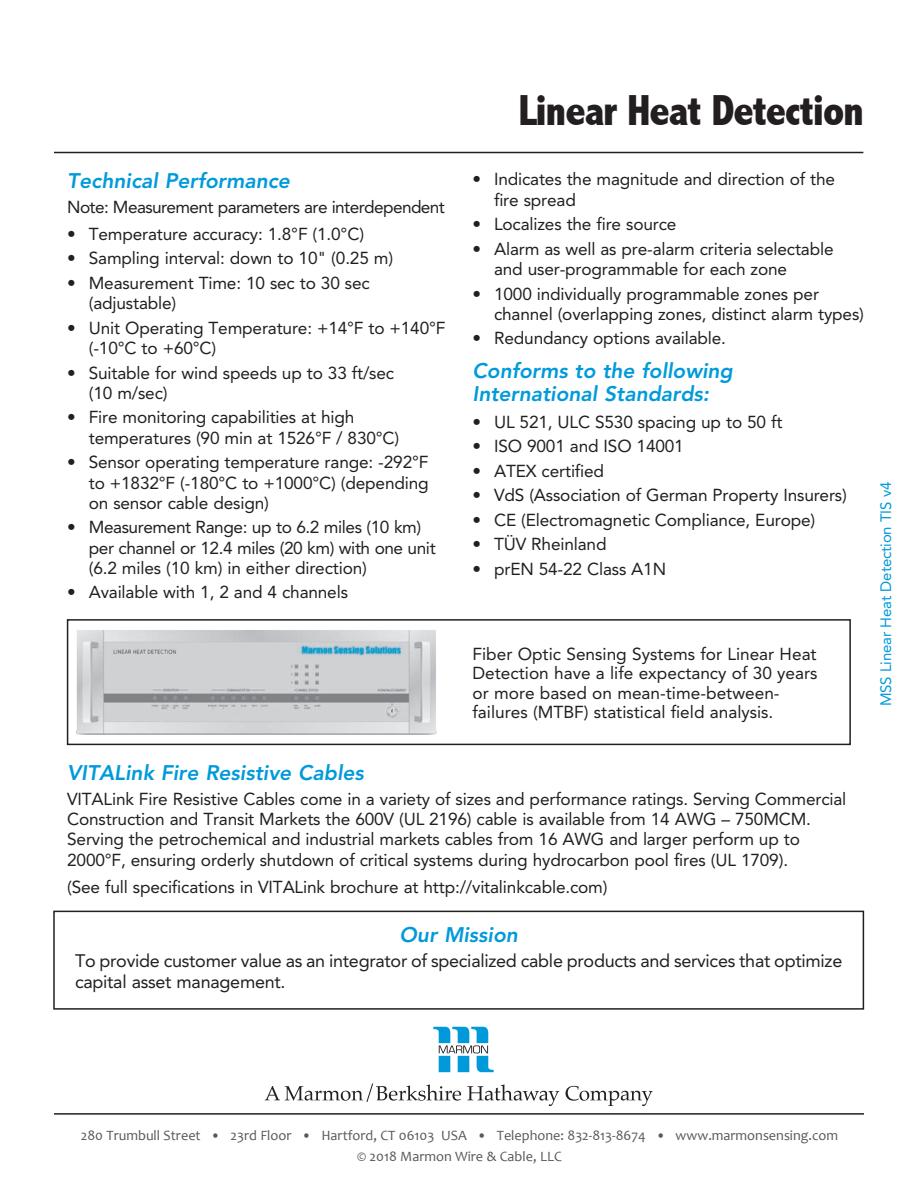
<style>
.page{position:relative;width:918px;height:1188px;background:#fff}
.page>*{position:absolute;margin:0;border:0;box-sizing:border-box;transform-origin:0 0}
.t1{font:800 condensed 43.5px "Abadi";letter-spacing:-.025em;color:#231f20}
.Subhead{font:italic 800 21px/22.5px "Avenir";color:#009ada}
.Body_text_avenir{font:18px/21px "Avenir";letter-spacing:-.015em;color:#231f20}
.Body_text_avenir-2{font:17.25px/20.2px "Avenir";letter-spacing:-.01em;color:#231f20}
.Body_text_avenir-3{font:17.25px "Avenir";letter-spacing:-.035em;color:#231f20}
.t2{font:15px "Avenir";letter-spacing:-.01em;color:#009ada}
.t3{font:14.25px/21.6px "Candara";color:#57585a;text-align:center}
</style>
<div class="page">
<hr style="left:54px;top:152px;width:809px;height:1px;background:#231f20">
<hr style="left:54px;top:1113px;width:810px;height:2px;background:#231f20">
<div style="left:53px;top:911px;width:811px;height:99px;border:2px solid #231f20"></div>
<img style="left:76px;top:630px;width:361px;height:105px">
<div style="left:67px;top:619px;width:784px;height:126px;border:2px solid #231f20"></div>
<svg style="left:433px;top:1027px;width:61px;height:45px"></svg>
<svg style="left:265px;top:1084px;width:196px;height:18px"></svg>
<svg style="left:467px;top:1084px;width:92px;height:22px"></svg>
<svg style="left:566px;top:1086px;width:87px;height:20px"></svg>
<h1 class="t1" style="left:518px;top:85px;width:347px">Linear Heat Detection</h1>
<p class="Subhead" style="left:67px;top:170px;width:224px">Technical Performance</p>
<p class="Body_text_avenir-3" style="left:67px;top:197px;width:379px">Note: Measurement parameters are interdependent</p>
<p class="Body_text_avenir-2" style="left:67px;top:224px;width:298px">• Temperature accuracy: 1.8°F (1.0°C)</p>
<p class="Body_text_avenir-2" style="left:67px;top:248px;width:328px">• Sampling interval: down to 10" (0.25 m)</p>
<p class="Body_text_avenir-2" style="left:89px;top:273px;width:283px;text-indent:-22px">• Measurement Time: 10 sec to 30 sec (adjustable)</p>
<p class="Body_text_avenir-2" style="left:89px;top:318px;width:358px;text-indent:-22px">• Unit Operating Temperature: +14°F to +140°F (-10°C to +60°C)</p>
<p class="Body_text_avenir-2" style="left:89px;top:363px;width:307px;text-indent:-22px">• Suitable for wind speeds up to 33 ft/sec (10 m/sec)</p>
<p class="Body_text_avenir-2" style="left:89px;top:407px;width:312px;text-indent:-22px">• Fire monitoring capabilities at high temperatures (90 min at 1526°F / 830°C)</p>
<p class="Body_text_avenir-2" style="left:89px;top:452px;width:341px;text-align:justify;text-indent:-22px">• Sensor operating temperature range: -292°F to +1832°F (-180°C to +1000°C) (depending on sensor cable design)</p>
<p class="Body_text_avenir-2" style="left:89px;top:517px;width:348px;text-indent:-22px">• Measurement Range: up to 6.2 miles (10 km) per channel or 12.4 miles (20 km) with one unit (6.2 miles (10 km) in either direction)</p>
<p class="Body_text_avenir-2" style="left:67px;top:582px;width:282px">• Available with 1, 2 and 4 channels</p>
<p class="Body_text_avenir-2" style="left:494px;top:169px;width:342px;text-indent:-22px">• Indicates the magnitude and direction of the fire spread</p>
<p class="Body_text_avenir-2" style="left:472px;top:214px;width:205px">• Localizes the fire source</p>
<p class="Body_text_avenir-2" style="left:494px;top:239px;width:341px;text-indent:-22px">• Alarm as well as pre-alarm criteria selectable and user-programmable for each zone</p>
<p class="Body_text_avenir-2" style="left:494px;top:284px;width:371px;text-indent:-22px">• 1000 individually programmable zones per channel (overlapping zones, distinct alarm types)</p>
<p class="Body_text_avenir-2" style="left:472px;top:328px;width:255px">• Redundancy options available.</p>
<p class="Subhead" style="left:472px;top:359px;width:262px">Conforms to the following<br>International Standards:</p>
<p class="Body_text_avenir-2" style="left:472px;top:411px;width:311px">• UL 521, ULC S530 spacing up to 50 ft</p>
<p class="Body_text_avenir-2" style="left:472px;top:436px;width:213px">• ISO 9001 and ISO 14001</p>
<p class="Body_text_avenir-2" style="left:472px;top:461px;width:133px">• ATEX certified</p>
<p class="Body_text_avenir-2" style="left:472px;top:485px;width:376px">• VdS (Association of German Property Insurers)</p>
<p class="Body_text_avenir-2" style="left:472px;top:510px;width:344px">• CE (Electromagnetic Compliance, Europe)</p>
<p class="Body_text_avenir-2" style="left:472px;top:534px;width:136px">• TÜV Rheinland</p>
<p class="Body_text_avenir-2" style="left:472px;top:559px;width:195px">• prEN 54-22 Class A1N</p>
<p class="Body_text_avenir-2" style="left:472px;top:644px;width:347px;line-height:19.5px">Fiber Optic Sensing Systems for Linear Heat Detection have a life expectancy of 30 years or more based on mean-time-between&shy;failures (MTBF) statistical field analysis.</p>
<p class="Subhead" style="left:67px;top:762px;width:298px">VITALink Fire Resistive Cables</p>
<p class="Body_text_avenir-2" style="left:67px;top:789px;width:781px">VITALink Fire Resistive Cables come in a variety of sizes and performance ratings. Serving Commercial Construction and Transit Markets the 600V (UL 2196) cable is available from 14 AWG – 750MCM.<br>Serving the petrochemical and industrial markets cables from 16 AWG and larger perform up to 2000°F, ensuring orderly shutdown of critical systems during hydrocarbon pool fires (UL 1709).</p>
<p class="Body_text_avenir-2" style="left:67px;top:877px;width:542px">(See full specifications in VITALink brochure at http://vitalinkcable.com)</p>
<p class="Subhead" style="left:399px;top:923px;width:120px">Our Mission</p>
<p class="Body_text_avenir" style="left:75px;top:950px;width:769px">To provide customer value as an integrator of specialized cable products and services that optimize capital asset management.</p>
<p class="t2" style="left:877px;top:706px;width:226px;rotate:-90deg">MSS Linear Heat Detection TIS v4</p>
<p class="t3" style="left:81px;top:1124px;width:759px">280 Trumbull Street • 23rd Floor • Hartford, CT 06103 USA • Telephone: 832-813-8674 • www.marmonsensing.com © 2018 Marmon Wire &amp; Cable, LLC</p>
</div>
